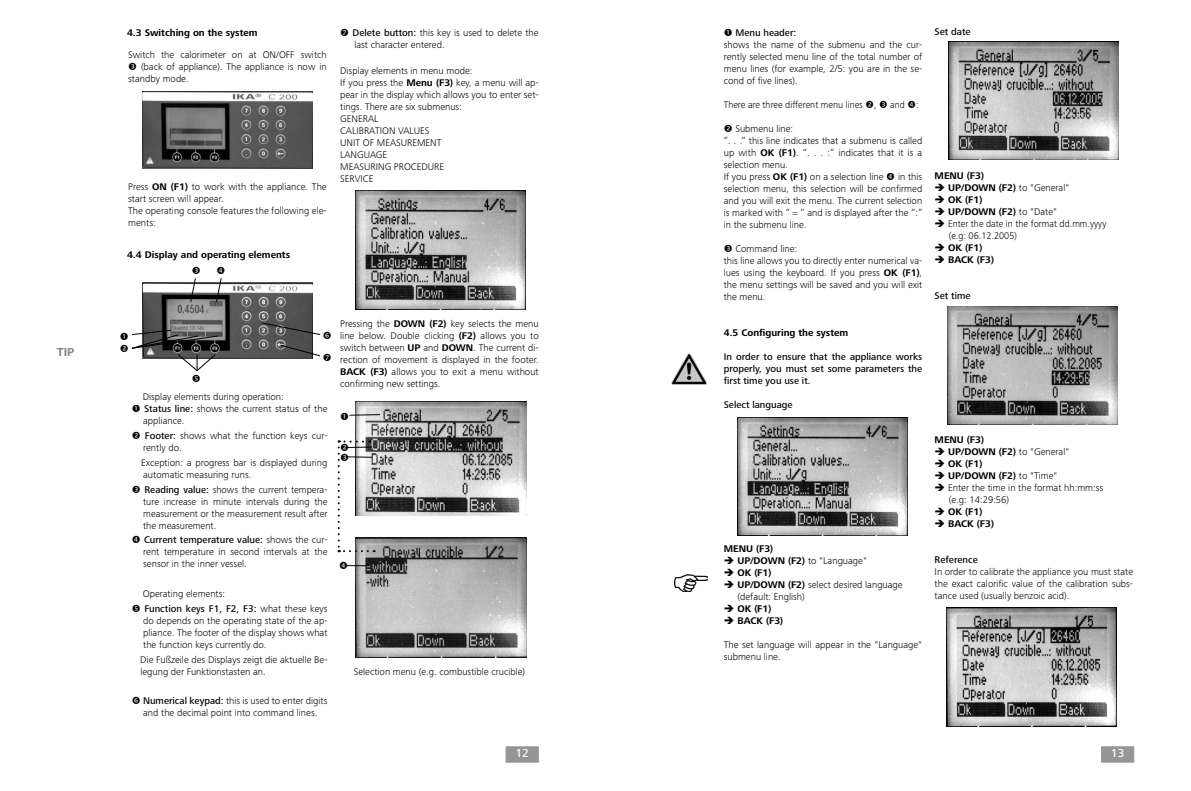
<style>
.page{position:relative;width:1191px;height:791px;background:#fff}
.page>*{position:absolute;margin:0;border:0;box-sizing:border-box;transform-origin:0 0}
.t1{font:500 12px "Frutiger Next IKA";color:#fff}
.t2{font:700 12px "Frutiger Next IKA";color:#858489}
.t3{font:300 10px/12px "Frutiger Next IKA";color:#000}
.t4{font:700 10px "Frutiger Next IKA";color:#000}
.t5{font:500 10px/12px "Frutiger Next IKA";color:#000;text-align:justify}
.t6{font:300 10px/12px "Frutiger Next IKA";color:#000;scale:.96 1}
.s1{font-weight:700}
.s2{font-weight:500}
.s3{font-weight:300}
</style>
<div class="page">
<div style="left:505px;top:746px;width:34px;height:17px;background:#959497;border:1px solid #68676b"></div>
<div style="left:1101px;top:746px;width:33px;height:17px;background:#959497;border:1px solid #68676b"></div>
<img style="left:142px;top:92px;width:170px;height:76px">
<img style="left:142px;top:282px;width:170px;height:76px">
<img style="left:355px;top:191px;width:170px;height:118px">
<img style="left:356px;top:401px;width:170px;height:114px">
<img style="left:356px;top:537px;width:170px;height:120px">
<img style="left:672px;top:353px;width:35px;height:31px">
<img style="left:737px;top:417px;width:170px;height:119px">
<img style="left:948px;top:41px;width:170px;height:119px">
<img style="left:947px;top:306px;width:170px;height:119px">
<img style="left:946px;top:608px;width:170px;height:118px">
<img style="left:674px;top:574px;width:33px;height:17px">
<svg style="left:190px;top:278px;width:10px;height:25px"></svg>
<svg style="left:216px;top:278px;width:9px;height:24px"></svg>
<svg style="left:132px;top:330px;width:86px;height:41px"></svg>
<svg style="left:261px;top:322px;width:60px;height:17px"></svg>
<svg style="left:280px;top:345px;width:41px;height:14px"></svg>
<svg style="left:338px;top:440px;width:37px;height:112px"></svg>
<svg style="left:349px;top:412px;width:31px;height:7px"></svg>
<svg style="left:346px;top:562px;width:23px;height:7px"></svg>
<p class="t2" style="left:57px;top:346px;width:19px">TIP</p>
<p class="t4" style="left:127px;top:27px;width:132px">4.3 Switching on the system</p>
<p class="t3" style="left:128px;top:48px;width:200px">Switch the calorimeter on at ON/OFF switch</p>
<p class="t3" style="left:141px;top:60px;width:187px">(back of appliance). The appliance is now in</p>
<p class="t3" style="left:128px;top:72px;width:62px">standby mode.</p>
<p class="t3" style="left:128px;top:180px;width:200px">Press <span class="s1">ON (F1)</span> to work with the appliance. The start screen will appear.<br>The operating console features the following ele&shy;ments:</p>
<p class="t4" style="left:127px;top:249px;width:165px">4.4 Display and operating elements</p>
<p class="t3" style="left:143px;top:391px;width:186px">Display elements during operation:<br><span class="s2">Status line:</span> shows the current status of the appliance.</p>
<p class="t3" style="left:143px;top:430px;width:186px"><span class="s2">Footer:</span> shows what the function keys cur&shy;rently do.</p>
<p class="t3" style="left:141px;top:456px;width:188px">Exception: a progress bar is displayed during automatic measuring runs.</p>
<p class="t3" style="left:143px;top:483px;width:186px;text-align:justify"><span class="s2">Reading value:</span> shows the current tempera&shy;ture increase in minute intervals during the measurement or the measurement result after the measurement.</p>
<p class="t3" style="left:143px;top:534px;width:186px;text-align:justify"><span class="s2">Current temperature value:</span> shows the cur&shy;rent temperature in second intervals at the sensor in the inner vessel.</p>
<p class="t3" style="left:143px;top:586px;width:186px;line-height:14.8px">Operating elements:<br><span class="s2">Function keys F1, F2, F3:</span> what these keys</p>
<p class="t3" style="left:143px;top:615px;width:186px;text-align:justify">do depends on the operating state of the ap&shy;pliance. The footer of the display shows what the function keys currently do.</p>
<p class="t3" style="left:140px;top:653px;width:189px">Die Fußzeile des Displays zeigt die aktuelle Be&shy;legung der Funktionstasten an.</p>
<p class="t3" style="left:143px;top:695px;width:186px"><span class="s2">Numerical keypad:</span> this is used to enter digits and the decimal point into command lines.</p>
<p class="t3" style="left:353px;top:26px;width:187px"><span class="s2">Delete button:</span> this key is used to delete the last character entered.</p>
<p class="t3" style="left:340px;top:65px;width:200px">Display elements in menu mode:<br>If you press the <span class="s1">Menu (F3)</span> key, a menu will ap&shy;pear in the display which allows you to enter set&shy;tings. There are six submenus:<br>GENERAL<br>CALIBRATION VALUES<br>UNIT OF MEASUREMENT<br>LANGUAGE<br>MEASURING PROCEDURE<br>SERVICE</p>
<p class="t3" style="left:340px;top:317px;width:200px;text-align:justify">Pressing the <span class="s1">DOWN (F2)</span> key selects the menu line below. Double clicking <span class="s1">(F2)</span> allows you to switch between <span class="s1">UP</span> and <span class="s1">DOWN</span>. The current di&shy;rection of movement is displayed in the footer.<br><span class="s1">BACK (F3)</span> allows you to exit a menu without confirming new settings.</p>
<p class="t3" style="left:354px;top:665px;width:173px">Selection menu (e.g. combustible crucible)</p>
<p class="t5" style="left:735px;top:27px;width:62px">Menu header:</p>
<p class="t3" style="left:724px;top:39px;width:200px;text-align:justify">shows the name of the submenu and the cur&shy;rently selected menu line of the total number of menu lines (for example, 2/5: you are in the se&shy;cond of five lines).</p>
<p class="t6" style="left:724px;top:99px;width:161px">There are three different menu lines ,</p>
<p class="t6" style="left:890px;top:99px;width:31px">and :</p>
<p class="t3" style="left:724px;top:123px;width:200px;text-indent:12px">Submenu line:<br>“. . .“ this line indicates that a submenu is called up with <span class="s1">OK (F1)</span>. “. . . :“ indicates that it is a selection menu.<br>If you press <span class="s1">OK (F1)</span> on a selection line</p>
<p class="t3" style="left:724px;top:171px;width:200px;text-align:justify;text-indent:174px">in this selection menu, this selection will be confirmed and you will exit the menu. The current selection is marked with ” = ” and is displayed after the ”:” in the submenu line.</p>
<p class="t3" style="left:724px;top:243px;width:200px;text-indent:12px">Command line:<br>this line allows you to directly enter numerical va&shy;lues using the keyboard. If you press <span class="s1">OK (F1)</span>, the menu settings will be saved and you will exit the menu.</p>
<p class="t4" style="left:724px;top:327px;width:126px">4.5 Configuring the system</p>
<p class="t5" style="left:724px;top:351px;width:200px">In order to ensure that the appliance works properly, you must set some parameters the first time you use it.</p>
<p class="t5" style="left:724px;top:399px;width:70px">Select language</p>
<p class="t4" style="left:724px;top:543px;width:51px">MENU (F3)</p>
<p class="t3" style="left:724px;top:555px;width:145px">➔ <span class="s1">UP/DOWN (F2)</span> to "Language"</p>
<p class="t4" style="left:724px;top:567px;width:49px">➔ OK (F1)</p>
<p class="t3" style="left:737px;top:579px;width:167px;text-indent:-14px">➔ <span class="s1">UP/DOWN (F2)</span> select desired language (default: English)</p>
<p class="t4" style="left:724px;top:603px;width:49px">➔ OK (F1)</p>
<p class="t4" style="left:724px;top:615px;width:61px">➔ BACK (F3)</p>
<p class="t3" style="left:724px;top:639px;width:200px">The set language will appear in the "Language" submenu line.</p>
<p class="t5" style="left:934px;top:26px;width:37px">Set date</p>
<p class="t4" style="left:934px;top:170px;width:51px">MENU (F3)</p>
<p class="t4" style="left:934px;top:182px;width:136px">➔ UP/DOWN (F2) <span class="s3">to "General"</span></p>
<p class="t4" style="left:934px;top:194px;width:49px">➔ OK (F1)</p>
<p class="t4" style="left:934px;top:206px;width:124px">➔ UP/DOWN (F2) <span class="s3">to "Date"</span></p>
<p class="t6" style="left:948px;top:217px;width:166px;text-indent:-14px">➔ Enter the date in the format dd.mm.yyyy (e.g: 06.12.2005)</p>
<p class="t4" style="left:934px;top:242px;width:49px">➔ OK (F1)</p>
<p class="t4" style="left:934px;top:254px;width:61px">➔ BACK (F3)</p>
<p class="t5" style="left:934px;top:290px;width:37px">Set time</p>
<p class="t4" style="left:934px;top:434px;width:51px">MENU (F3)</p>
<p class="t4" style="left:934px;top:446px;width:136px">➔ UP/DOWN (F2) <span class="s3">to "General"</span></p>
<p class="t4" style="left:934px;top:458px;width:49px">➔ OK (F1)</p>
<p class="t4" style="left:934px;top:470px;width:124px">➔ UP/DOWN (F2) <span class="s3">to "Time"</span></p>
<p class="t3" style="left:948px;top:481px;width:156px;text-indent:-14px">➔ Enter the time in the format hh:mm:ss (e.g: 14:29:56)</p>
<p class="t4" style="left:934px;top:506px;width:49px">➔ OK (F1)</p>
<p class="t4" style="left:934px;top:518px;width:61px">➔ BACK (F3)</p>
<p class="t5" style="left:934px;top:554px;width:45px">Reference</p>
<p class="t3" style="left:934px;top:565px;width:200px;text-align:justify">In order to calibrate the appliance you must state the exact calorific value of the calibration subs&shy;tance used (usually benzoic acid).</p>
<p class="t1" style="left:515px;top:746px;width:15px">12</p>
<p class="t1" style="left:1111px;top:746px;width:15px">13</p>
</div>
